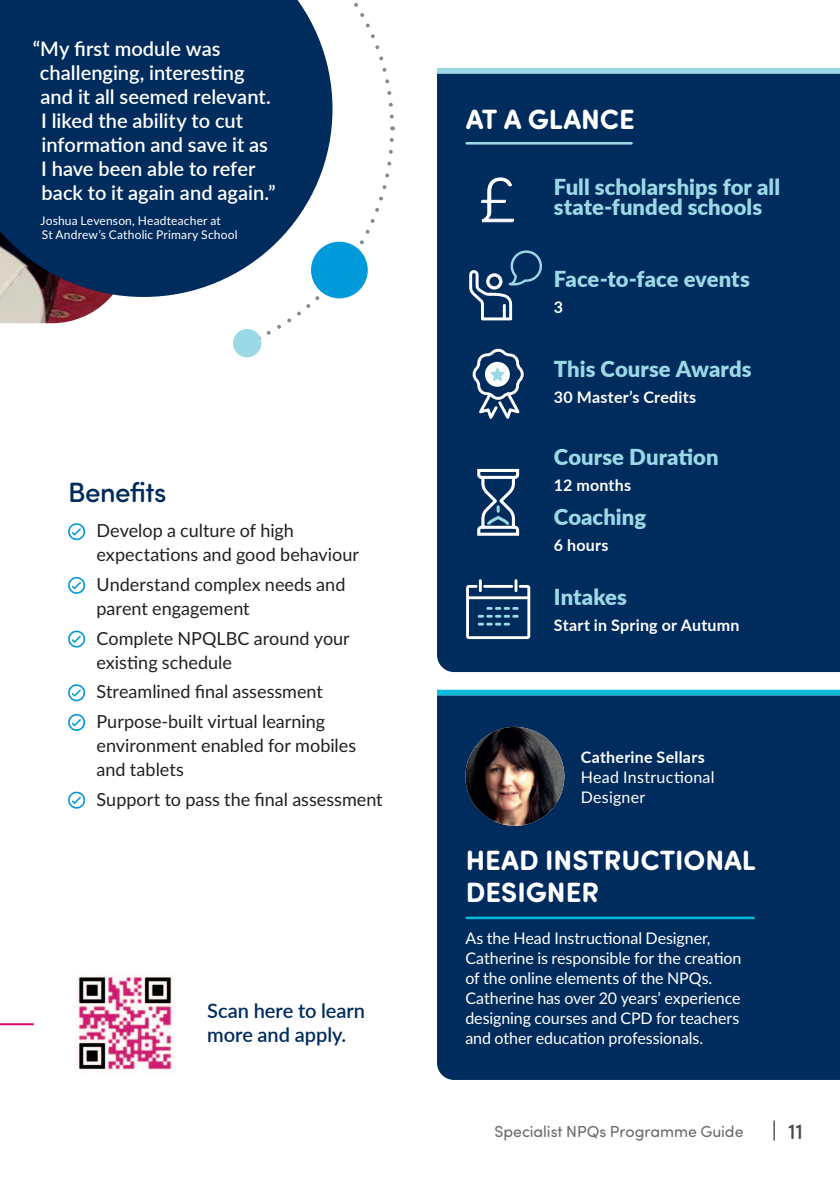
<style>
.page{position:relative;width:840px;height:1191px;background:#fff}
.page>*{position:absolute;margin:0;border:0;box-sizing:border-box;transform-origin:0 0}
.t1{font:700 28px/32px "Sofia Pro Soft";color:#fff}
.t2{font:500 28px "Sofia Pro Soft";letter-spacing:-.02em;color:#002c5d}
.t3{font:900 22px/20px "Lato";letter-spacing:.005em;color:#9cd9e6}
.t4{font:500 22px "Sofia Pro Soft";color:#464b54}
.t5{font:600 20px/24px "Lato";color:#fff}
.t6{font:600 20px/24px "Lato";color:#002c5d}
.t7{font:18px/24px "Lato";color:#231f20}
.t8{font:16px/20px "Lato";letter-spacing:-.005em;color:#fff}
.t9{font:700 16px "Lato";letter-spacing:.015em;color:#fff}
.t10{font:16px "Sofia Pro Soft";letter-spacing:-.005em;color:#6d6e71}
.t11{font:16px/20px "Lato";letter-spacing:.015em;color:#fff}
.t12{font:12px/14.4px "Lato";letter-spacing:.015em;color:#fff}
</style>
<div class="page">
<svg style="left:233px;top:3px;width:162px;height:336px"></svg>
<div style="left:311px;top:242px;width:56px;height:56px;background:#009ada;border-radius:50%"></div>
<div style="left:233px;top:329px;width:28px;height:28px;background:#9cd9e6;border-radius:50%"></div>
<img style="left:0;top:297px;width:111px;height:26px">
<img style="left:76px;top:975px;width:99px;height:99px">
<svg style="left:0;top:0;width:332px;height:297px;background:#173f6a"></svg>
<hr style="left:0;top:1023px;width:33px;height:2px;background:#e4036f">
<svg style="left:68px;top:523px;width:17px;height:17px"></svg>
<svg style="left:68px;top:577px;width:17px;height:17px"></svg>
<svg style="left:68px;top:630px;width:17px;height:17px"></svg>
<svg style="left:68px;top:684px;width:17px;height:17px"></svg>
<svg style="left:68px;top:714px;width:17px;height:17px"></svg>
<svg style="left:68px;top:791px;width:17px;height:17px"></svg>
<div style="left:437px;top:68px;width:402px;height:604px;background:#002c5d"></div>
<hr style="left:466px;top:142px;width:165px;height:3px;background:#9cd9e6">
<div style="left:439px;top:68px;width:400px;height:6px;background:#9cd9e6"></div>
<svg style="left:469px;top:345px;width:58px;height:80px"></svg>
<svg style="left:475px;top:467px;width:45px;height:70px"></svg>
<svg style="left:480px;top:177px;width:34px;height:45px"></svg>
<div style="left:439px;top:690px;width:400px;height:5px;background:#07bbda"></div>
<div style="left:437px;top:695px;width:402px;height:385px;background:#002c5d"></div>
<hr style="left:466px;top:916px;width:287px;height:3px;background:#07bbda">
<img style="left:465px;top:727px;width:99px;height:99px;border-radius:49px">
<svg style="left:469px;top:250px;width:72px;height:70px;background:#264e77"></svg>
<svg style="left:466px;top:579px;width:64px;height:60px"></svg>
<p class="t5" style="left:40px;top:36px;width:237px;text-indent:-7px">“My 昀椀rst module was challenging, interes琀椀ng and it all seemed relevant.<br>I liked the ability to cut informa琀椀on and save it as<br>I have been able to refer back to it again and again.”</p>
<p class="t12" style="left:41px;top:212px;width:198px">Joshua Levenson, Headteacher at<br>St Andrew’s Catholic Primary School</p>
<h1 class="t2" style="left:68px;top:479px;width:100px">Benefits</h1>
<p class="t7" style="left:96px;top:518px;width:264px">Develop a culture of high expecta琀椀ons and good behaviour</p>
<p class="t7" style="left:96px;top:573px;width:250px">Understand complex needs and parent engagement</p>
<p class="t7" style="left:96px;top:625px;width:255px">Complete NPQLBC around your exis琀椀ng schedule</p>
<p class="t7" style="left:96px;top:676px;width:230px;line-height:29.6px">Streamlined 昀椀nal assessment<br>Purpose-built virtual learning</p>
<p class="t7" style="left:96px;top:732px;width:261px">environment enabled for mobiles and tablets</p>
<p class="t7" style="left:96px;top:786px;width:287px">Support to pass the 昀椀nal assessment</p>
<p class="t6" style="left:207px;top:1000px;width:159px">Scan here to learn more and apply.</p>
<h1 class="t1" style="left:465px;top:106px;width:170px">AT A GLANCE</h1>
<p class="t3" style="left:553px;top:176px;width:228px">Full scholarships for all state-funded schools</p>
<p class="t3" style="left:553px;top:268px;width:197px">Face-to-face events</p>
<p class="t9" style="left:553px;top:300px;width:11px">3</p>
<p class="t3" style="left:553px;top:358px;width:199px">This Course Awards</p>
<p class="t9" style="left:553px;top:390px;width:144px">30 Master’s Credits</p>
<p class="t3" style="left:553px;top:446px;width:166px">Course Dura琀椀on</p>
<p class="t9" style="left:553px;top:478px;width:79px">12 months</p>
<p class="t3" style="left:553px;top:506px;width:94px">Coaching</p>
<p class="t9" style="left:553px;top:538px;width:56px">6 hours</p>
<p class="t3" style="left:553px;top:586px;width:75px">Intakes</p>
<p class="t9" style="left:553px;top:618px;width:187px">Start in Spring or Autumn</p>
<p class="t9" style="left:580px;top:750px;width:125px">Catherine Sellars</p>
<p class="t11" style="left:580px;top:766px;width:135px">Head Instruc琀椀onal<br>Designer</p>
<h1 class="t1" style="left:465px;top:847px;width:291px">HEAD INSTRUCTIONAL<br>DESIGNER</h1>
<p class="t8" style="left:465px;top:928px;width:277px">As the Head Instruc琀椀onal Designer, Catherine is responsible for the crea琀椀on of the online elements of the NPQs.<br>Catherine has over 20 years’ experience designing courses and CPD for teachers and other educa琀椀on professionals.</p>
<p class="t10" style="left:494px;top:1125px;width:250px">Specialist NPQs Programme Guide</p>
<p class="t4" style="left:771px;top:1121px;width:33px">| 11</p>
</div>
